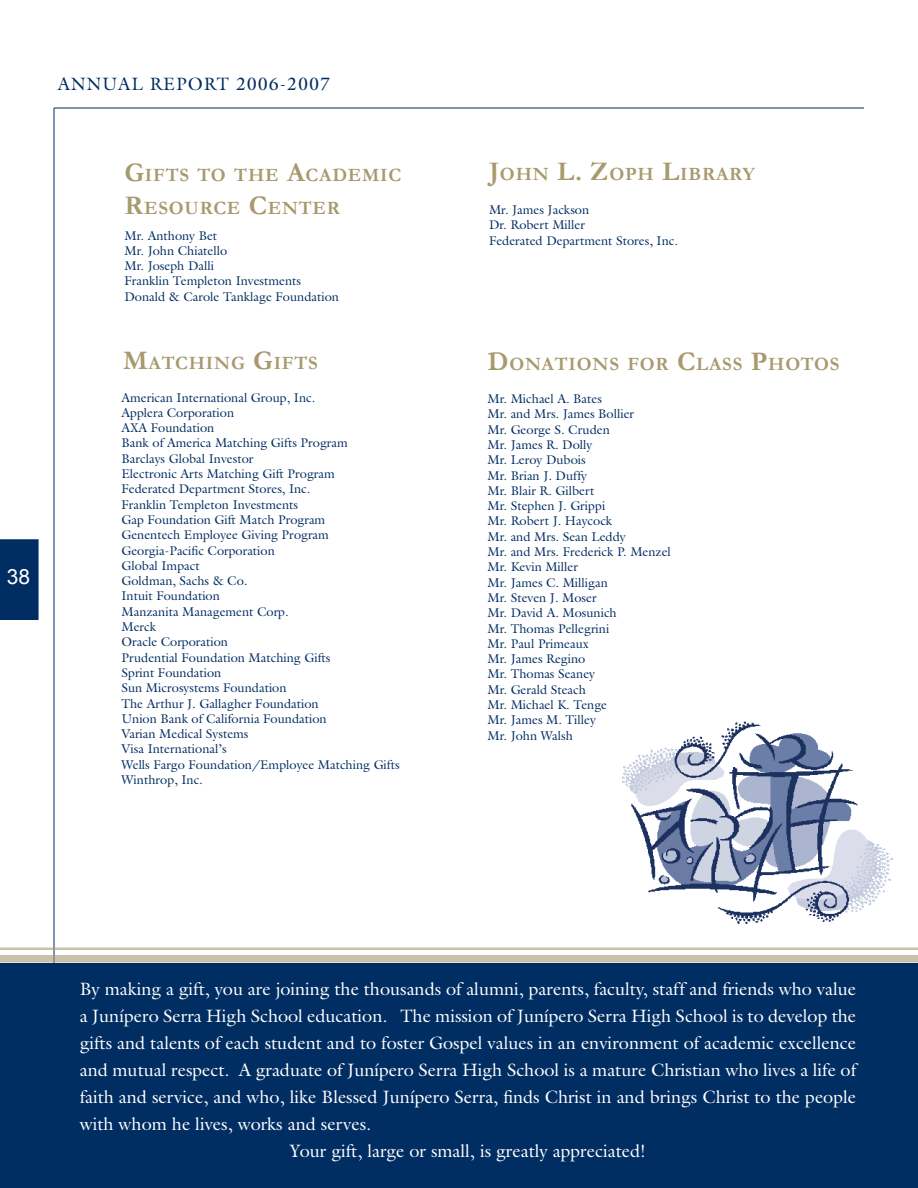
<style>
.page{position:relative;width:918px;height:1188px;background:#fff}
.page>*{position:absolute;margin:0;border:0;box-sizing:border-box;transform-origin:0 0}
.t1{font:21px "Arial";color:#fff}
.t2{font:700 18.9px/32.4px "Garamond";letter-spacing:.045em;color:#a8996e}
.t3{font:18px "Galliard";color:#fff}
.t4{font:18px "Galliard";letter-spacing:.05em;color:#002d62}
.t5{font:12.75px/15.3px "Galliard";color:#002d62}
.s1{font-size:27px}
</style>
<div class="page">
<div style="left:0;top:539px;width:39px;height:81px;background:#002d62"></div>
<hr style="left:54px;top:108px;width:810px;height:1px;background:#002d62">
<hr style="left:54px;top:108px;width:1px;height:1026px;background:#002d62">
<div style="left:0;top:963px;width:918px;height:225px;background:#002d62"></div>
<hr style="left:0;top:947px;width:918px;height:3px;background:#a8996e">
<div style="left:0;top:955px;width:918px;height:7px;background:#cac1a8"></div>
<img style="left:622px;top:722px;width:271px;height:202px">
<h3 class="t4" style="left:58px;top:72px;width:274px">ANNUAL REPORT 2006-2007</h3>
<h1 class="t1" style="left:7px;top:563px;width:25px">38</h1>
<h2 class="t2" style="left:124px;top:159px;width:277px"><span class="s1">G</span>IFTS TO THE <span class="s1">A</span>CADEMIC<br><span class="s1">R</span>ESOURCE <span class="s1">C</span>ENTER</h2>
<p class="t5" style="left:124px;top:227px;width:216px">Mr. Anthony Bet<br>Mr. John Chiatello<br>Mr. Joseph Dalli<br>Franklin Templeton Investments<br>Donald &amp; Carole Tanklage Foundation</p>
<h2 class="t2" style="left:123px;top:347px;width:196px"><span class="s1">M</span>ATCHING <span class="s1">G</span>IFTS</h2>
<p class="t5" style="left:122px;top:389px;width:280px">American International Group, Inc.<br>Applera Corporation<br>AXA Foundation<br>Bank of America Matching Gifts Program<br>Barclays Global Investor<br>Electronic Arts Matching Gift Program<br>Federated Department Stores, Inc.<br>Franklin Templeton Investments<br>Gap Foundation Gift Match Program<br>Genentech Employee Giving Program<br>Georgia-Pacific Corporation<br>Global Impact<br>Goldman, Sachs &amp; Co.<br>Intuit Foundation<br>Manzanita Management Corp.<br>Merck<br>Oracle Corporation<br>Prudential Foundation Matching Gifts<br>Sprint Foundation<br>Sun Microsystems Foundation<br>The Arthur J. Gallagher Foundation<br>Union Bank of California Foundation<br>Varian Medical Systems<br>Visa International’s<br>Wells Fargo Foundation/Employee Matching Gifts<br>Winthrop, Inc.</p>
<h2 class="t2" style="left:489px;top:158px;width:268px"><span class="s1">J</span>OHN <span class="s1">L. Z</span>OPH <span class="s1">L</span>IBRARY</h2>
<p class="t5" style="left:489px;top:202px;width:190px">Mr. James Jackson<br>Dr. Robert Miller<br>Federated Department Stores, Inc.</p>
<h2 class="t2" style="left:488px;top:348px;width:354px"><span class="s1">D</span>ONATIONS FOR <span class="s1">C</span>LASS <span class="s1">P</span>HOTOS</h2>
<p class="t5" style="left:488px;top:391px;width:185px">Mr. Michael A. Bates<br>Mr. and Mrs. James Bollier<br>Mr. George S. Cruden<br>Mr. James R. Dolly<br>Mr. Leroy Dubois<br>Mr. Brian J. Duffy<br>Mr. Blair R. Gilbert<br>Mr. Stephen J. Grippi<br>Mr. Robert J. Haycock<br>Mr. and Mrs. Sean Leddy<br>Mr. and Mrs. Frederick P. Menzel<br>Mr. Kevin Miller<br>Mr. James C. Milligan<br>Mr. Steven J. Moser<br>Mr. David A. Mosunich<br>Mr. Thomas Pellegrini<br>Mr. Paul Primeaux<br>Mr. James Regino<br>Mr. Thomas Seaney<br>Mr. Gerald Steach<br>Mr. Michael K. Tenge<br>Mr. James M. Tilley<br>Mr. John Walsh</p>
<h3 class="t3" style="left:80px;top:978px;width:778px">By making a gift, you are joining the thousands of alumni, parents, faculty, staff and friends who value</h3>
<h3 class="t3" style="left:80px;top:1005px;width:778px">a Junípero Serra High School education. The mission of Junípero Serra High School is to develop the</h3>
<h3 class="t3" style="left:80px;top:1032px;width:778px">gifts and talents of each student and to foster Gospel values in an environment of academic excellence</h3>
<h3 class="t3" style="left:80px;top:1059px;width:778px">and mutual respect. A graduate of Junípero Serra High School is a mature Christian who lives a life of</h3>
<h3 class="t3" style="left:80px;top:1086px;width:778px">faith and service, and who, like Blessed Junípero Serra, finds Christ in and brings Christ to the people</h3>
<h3 class="t3" style="left:80px;top:1113px;width:293px">with whom he lives, works and serves.</h3>
<h3 class="t3" style="left:290px;top:1140px;width:358px">Your gift, large or small, is greatly appreciated!</h3>
</div>
